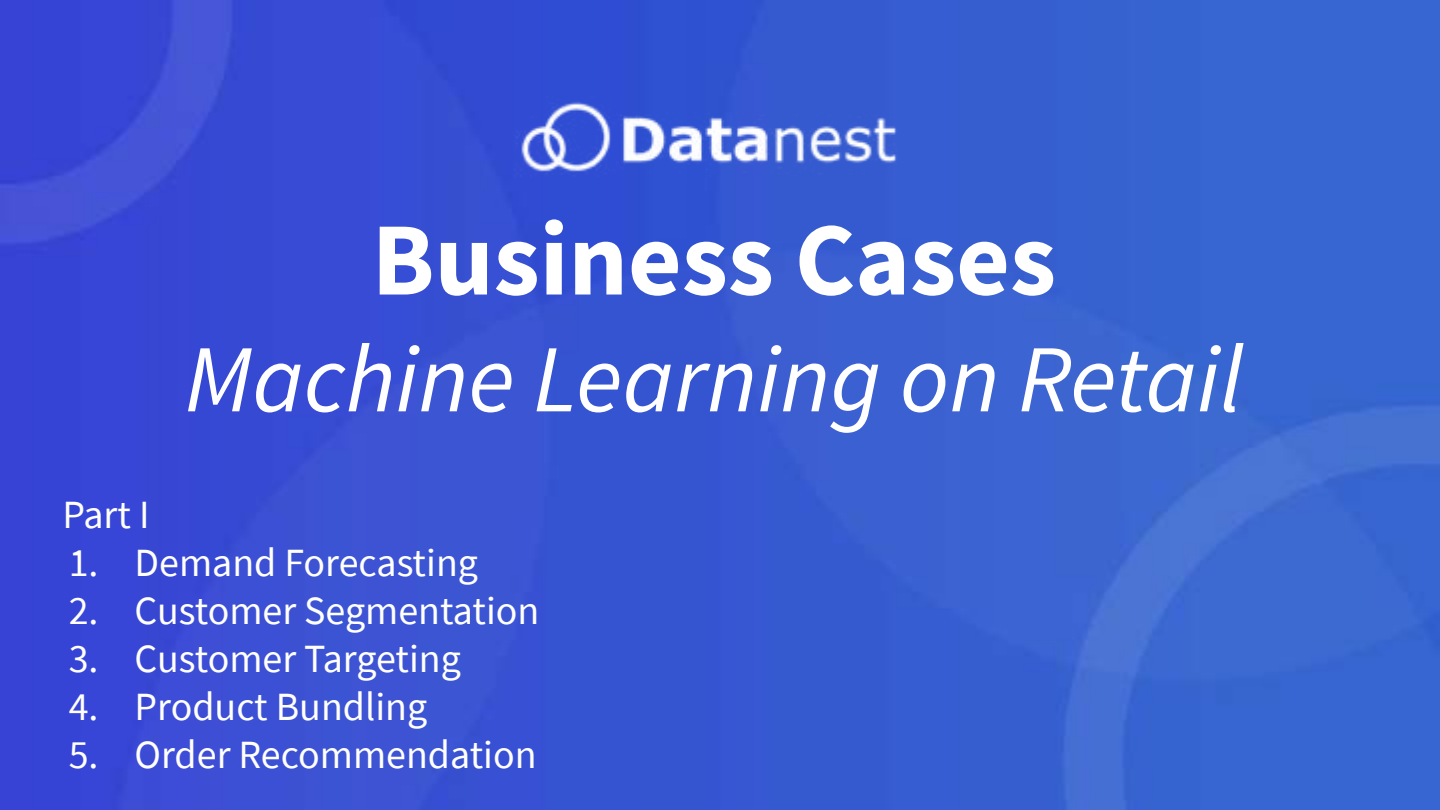
<style>
.page{position:relative;width:1440px;height:810px;background:#fff}
.page>*{position:absolute;margin:0;border:0;box-sizing:border-box;transform-origin:0 0}
.t1{font:700 104px "Source Sans Pro";color:#fff}
.t2{font:italic 96px "Source Sans Pro";color:#fff}
.t3{font:40px "Source Sans Pro";color:#fff}
</style>
<div class="page">
<img style="left:0;top:0;width:1440px;height:810px">
<img style="left:498px;top:81px;width:419px;height:111px">
<h1 class="t1" style="left:372px;top:190px;width:686px">Business Cases</h1>
<h2 class="t2" style="left:185px;top:318px;width:1060px">Machine Learning on Retail</h2>
<p class="t3" style="left:63px;top:490px;width:88px">Part I</p>
<p class="t3" style="left:69px;top:538px;width:411px">1. Demand Forecasting</p>
<p class="t3" style="left:69px;top:586px;width:472px">2. Customer Segmentation</p>
<p class="t3" style="left:69px;top:634px;width:394px">3. Customer Targeting</p>
<p class="t3" style="left:69px;top:682px;width:360px">4. Product Bundling</p>
<p class="t3" style="left:69px;top:730px;width:469px">5. Order Recommendation</p>
</div>
